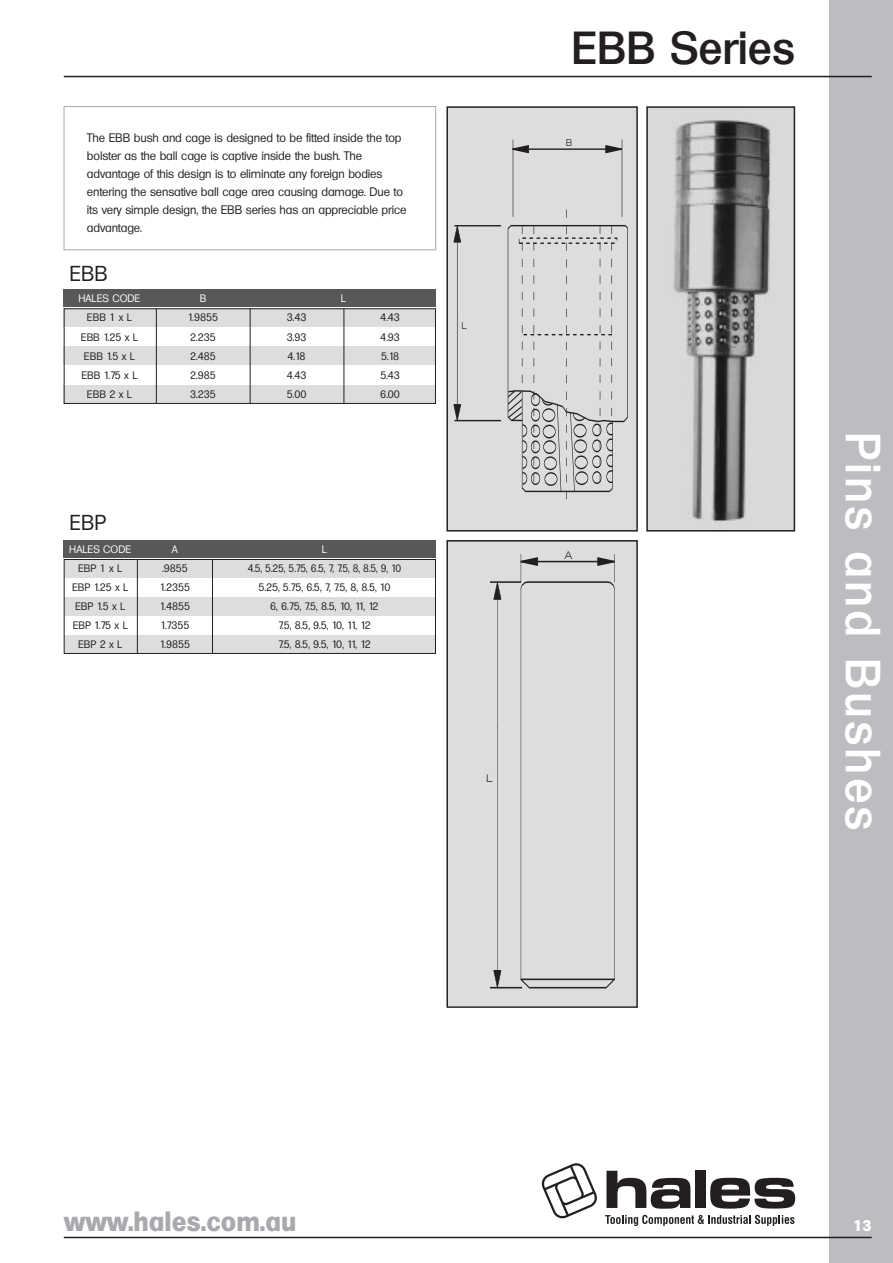
<style>
.page{position:relative;width:893px;height:1263px;background:#fff}
.page>*{position:absolute;margin:0;border:0;box-sizing:border-box;transform-origin:0 0}
.t1{font:500 48px "Formula";letter-spacing:.06em;color:#fff}
.t2{font:500 45px "Formula";color:#231f20}
.t3{font:700 27px "Formula";color:#a8a9ad}
.t4{font:21px "Formula";color:#231f20}
.t5{font:700 15px "Formula";color:#fff}
.t6{font:12px/18px "Formula";letter-spacing:-.01em;color:#231f20}
.t7{font:10.5px/19.2px "Formula";color:#231f20}
.t8{font:10.5px "Formula";color:#231f20;scale:.95 1}
.t9{font:10.5px "Formula";color:#fff}
.t10{font:300 expanded 10.5px "Swiss 721 BT";color:#231f20}
.t11{font:300 expanded 9.45px "Swiss 721 BT";color:#231f20;scale:.91 1}
</style>
<div class="page">
<div style="left:64px;top:559px;width:372px;height:19px;background:#dcdddf"></div>
<div style="left:64px;top:598px;width:372px;height:18px;background:#dcdddf"></div>
<div style="left:64px;top:635px;width:372px;height:19px;background:#dcdddf"></div>
<div style="left:64px;top:308px;width:372px;height:19px;background:#dcdddf"></div>
<div style="left:64px;top:346px;width:372px;height:19px;background:#dcdddf"></div>
<div style="left:64px;top:385px;width:372px;height:19px;background:#dcdddf"></div>
<div style="left:64px;top:540px;width:372px;height:18px;background:#57585a"></div>
<div style="left:64px;top:289px;width:372px;height:18px;background:#57585a"></div>
<div style="left:829px;top:0;width:64px;height:1263px;background:#bcbdc0"></div>
<hr style="left:64px;top:1237px;width:808px;height:1px;background:#231f20">
<hr style="left:64px;top:76px;width:808px;height:1px;background:#231f20">
<svg style="left:606px;top:1171px;width:84px;height:38px"></svg>
<div style="left:695px;top:1171px;width:11px;height:37px;background:#231f20"></div>
<svg style="left:710px;top:1178px;width:85px;height:30px"></svg>
<svg style="left:542px;top:1163px;width:55px;height:56px"></svg>
<svg style="left:605px;top:1215px;width:190px;height:11px"></svg>
<div style="left:448px;top:108px;width:188px;height:422px;background:#dcdddf"></div>
<svg style="left:508px;top:209px;width:120px;height:291px"></svg>
<hr style="left:454px;top:420px;width:47px;height:1px;background:#231f20">
<hr style="left:454px;top:225px;width:47px;height:1px;background:#231f20">
<hr style="left:513px;top:140px;width:1px;height:77px;background:#231f20">
<hr style="left:622px;top:140px;width:1px;height:77px;background:#231f20">
<hr style="left:530px;top:149px;width:92px;height:1px;background:#231f20">
<svg style="left:605px;top:145px;width:18px;height:8px"></svg>
<svg style="left:512px;top:145px;width:18px;height:8px"></svg>
<hr style="left:457px;top:317px;width:1px;height:104px;background:#231f20">
<hr style="left:457px;top:226px;width:1px;height:91px;background:#231f20">
<svg style="left:454px;top:404px;width:7px;height:17px"></svg>
<svg style="left:454px;top:225px;width:7px;height:18px"></svg>
<div style="left:446px;top:106px;width:192px;height:425px;border:2px solid #231f20"></div>
<div style="left:64px;top:106px;width:372px;height:144px;border:1px solid #a8a9ad"></div>
<div style="left:448px;top:541px;width:188px;height:465px;background:#dcdddf"></div>
<hr style="left:521px;top:561px;width:58px;height:1px;background:#231f20">
<hr style="left:579px;top:561px;width:35px;height:1px;background:#231f20">
<hr style="left:490px;top:582px;width:31px;height:1px;background:#231f20">
<hr style="left:490px;top:987px;width:32px;height:1px;background:#231f20">
<hr style="left:497px;top:582px;width:1px;height:145px;background:#231f20">
<hr style="left:497px;top:727px;width:1px;height:261px;background:#231f20">
<svg style="left:494px;top:582px;width:7px;height:17px"></svg>
<svg style="left:494px;top:971px;width:7px;height:16px"></svg>
<hr style="left:529px;top:987px;width:77px;height:1px;background:#231f20">
<hr style="left:521px;top:979px;width:93px;height:1px;background:#231f20">
<svg style="left:520px;top:978px;width:10px;height:11px"></svg>
<hr style="left:520px;top:589px;width:1px;height:390px;background:#231f20">
<hr style="left:614px;top:589px;width:1px;height:390px;background:#231f20">
<svg style="left:606px;top:978px;width:9px;height:11px"></svg>
<hr style="left:528px;top:582px;width:79px;height:1px;background:#231f20">
<svg style="left:520px;top:554px;width:18px;height:37px"></svg>
<svg style="left:597px;top:554px;width:18px;height:37px"></svg>
<div style="left:446px;top:540px;width:192px;height:468px;border:2px solid #231f20"></div>
<img style="left:649px;top:109px;width:143px;height:419px">
<div style="left:646px;top:106px;width:149px;height:425px;border:2px solid #231f20"></div>
<hr style="left:156px;top:309px;width:1px;height:94px;background:#231f20">
<hr style="left:250px;top:309px;width:1px;height:94px;background:#231f20">
<hr style="left:344px;top:309px;width:1px;height:94px;background:#231f20">
<hr style="left:137px;top:559px;width:1px;height:95px;background:#231f20">
<hr style="left:212px;top:559px;width:1px;height:94px;background:#231f20">
<div style="left:64px;top:308px;width:372px;height:96px;border:1px solid #231f20"></div>
<div style="left:64px;top:559px;width:372px;height:95px;border:1px solid #231f20"></div>
<p class="t6" style="left:87px;top:129px;width:321px">The EBB bush and cage is designed to be fitted inside the top bolster as the ball cage is captive inside the bush. The advantage of this design is to eliminate any foreign bodies entering the sensative ball cage area causing damage. Due to its very simple design, the EBB series has an appreciable price advantage.</p>
<h3 class="t4" style="left:70px;top:261px;width:40px">EBB</h3>
<p class="t9" style="left:79px;top:292px;width:63px">HALES CODE</p>
<p class="t9" style="left:200px;top:292px;width:8px">B</p>
<p class="t7" style="left:188px;top:308px;width:32px">1.9855<br>2.235</p>
<p class="t9" style="left:341px;top:292px;width:7px">L</p>
<p class="t7" style="left:287px;top:308px;width:21px">3.43</p>
<p class="t7" style="left:380px;top:308px;width:21px">4.43</p>
<p class="t7" style="left:81px;top:308px;width:59px;text-align:center">EBB 1 x L<br>EBB 1.25 x L<br>EBB 1.5 x L<br>EBB 1.75 x L<br>EBB 2 x L</p>
<p class="t7" style="left:287px;top:327px;width:21px">3.93</p>
<p class="t7" style="left:380px;top:327px;width:21px">4.93</p>
<p class="t11" style="left:132px;top:341px;width:9px">B</p>
<p class="t7" style="left:190px;top:346px;width:27px">2.485</p>
<p class="t7" style="left:288px;top:346px;width:20px">4.18</p>
<p class="t7" style="left:381px;top:346px;width:20px">5.18</p>
<p class="t7" style="left:190px;top:366px;width:27px">2.985</p>
<p class="t7" style="left:287px;top:366px;width:21px">4.43</p>
<p class="t7" style="left:380px;top:366px;width:21px">5.43</p>
<p class="t7" style="left:190px;top:385px;width:27px">3.235</p>
<p class="t7" style="left:287px;top:385px;width:21px">5.00</p>
<p class="t7" style="left:380px;top:385px;width:21px">6.00</p>
<h3 class="t4" style="left:70px;top:511px;width:38px">EBP</h3>
<p class="t7" style="left:78px;top:559px;width:46px">EBP 1 x L</p>
<p class="t7" style="left:162px;top:559px;width:27px">.9855</p>
<p class="t8" style="left:248px;top:562px;width:163px">4.5, 5.25, 5.75, 6.5, 7, 7.5, 8, 8.5, 9, 10</p>
<p class="t7" style="left:72px;top:578px;width:58px">EBP 1.25 x L</p>
<p class="t7" style="left:160px;top:578px;width:32px">1.2355</p>
<p class="t7" style="left:258px;top:578px;width:134px">5.25, 5.75, 6.5, 7, 7.5, 8, 8.5, 10</p>
<p class="t7" style="left:75px;top:597px;width:52px">EBP 1.5 x L</p>
<p class="t7" style="left:160px;top:597px;width:32px">1.4855</p>
<p class="t7" style="left:270px;top:597px;width:110px">6, 6.75, 7.5, 8.5, 10, 11, 12</p>
<p class="t7" style="left:73px;top:616px;width:57px">EBP 1.75 x L</p>
<p class="t7" style="left:161px;top:616px;width:31px">1.7355</p>
<p class="t7" style="left:278px;top:616px;width:94px">7.5, 8.5, 9.5, 10, 11, 12</p>
<p class="t7" style="left:78px;top:635px;width:46px">EBP 2 x L</p>
<p class="t7" style="left:160px;top:635px;width:32px">1.9855</p>
<p class="t7" style="left:278px;top:635px;width:94px">7.5, 8.5, 9.5, 10, 11, 12</p>
<p class="t9" style="left:69px;top:543px;width:63px">HALES CODE</p>
<p class="t9" style="left:172px;top:543px;width:8px">A</p>
<p class="t9" style="left:322px;top:543px;width:7px">L</p>
<p class="t11" style="left:461px;top:322px;width:8px">L</p>
<p class="t10" style="left:486px;top:774px;width:8px">L</p>
<h2 class="t2" style="left:572px;top:22px;width:225px">EBB Series</h2>
<p class="t11" style="left:566px;top:139px;width:9px">B</p>
<p class="t10" style="left:565px;top:552px;width:9px">A</p>
<h1 class="t1" style="left:890px;top:432px;width:400px;rotate:90deg">Pins and Bushes</h1>
<h3 class="t3" style="left:64px;top:1206px;width:234px">www.hales.com.au</h3>
<h3 class="t5" style="left:853px;top:1217px;width:20px">13</h3>
</div>
